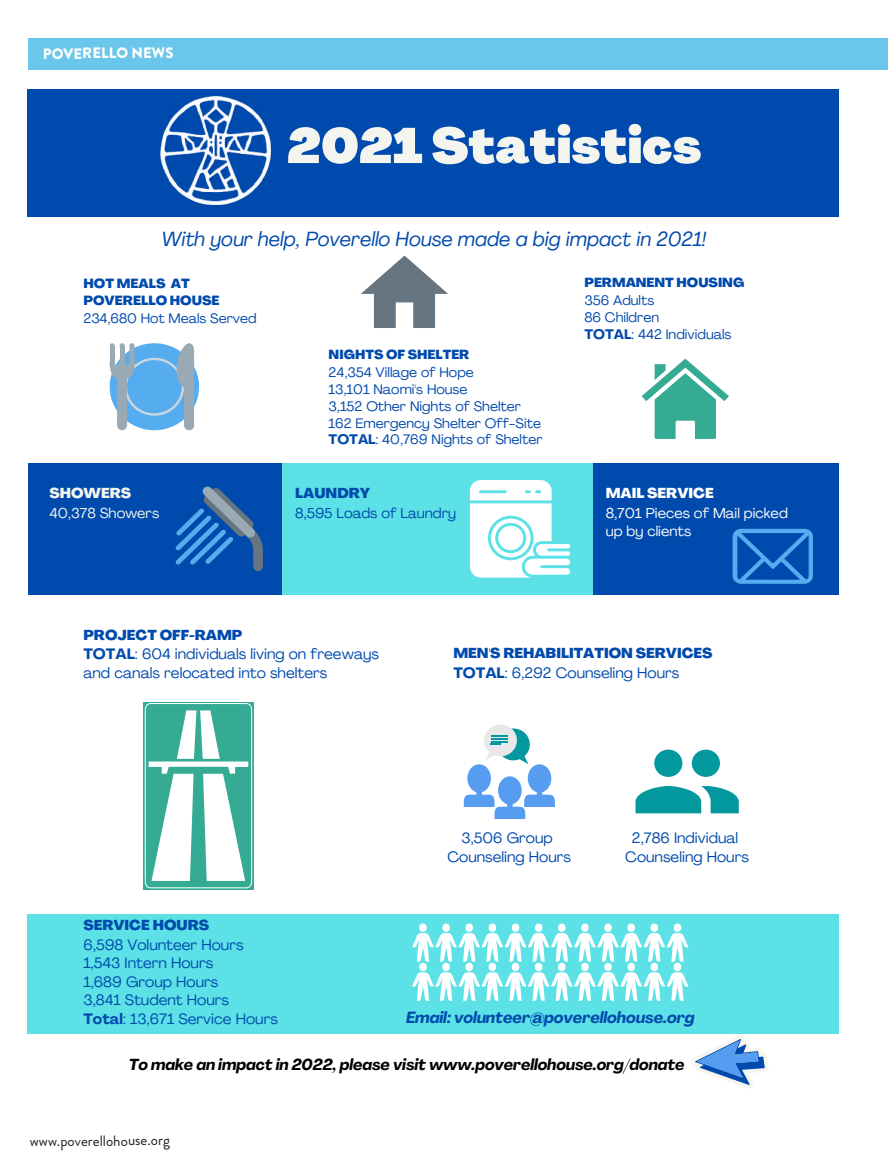
<style>
.page{position:relative;width:888px;height:1158px;background:#fff}
.page>*{position:absolute;margin:0;border:0;box-sizing:border-box;transform-origin:0 0}
.t1{font:900 48.9px "Agrandir";color:#f5f5ef}
.t2{font:italic 20.25px "Agrandir";color:#004aad}
.t3{font:italic 700 15.9px "Agrandir";color:#004aad}
.t4{font:italic 700 15.75px "Agrandir";color:#000}
.t5{font:15px "Brandon Grotesque";letter-spacing:-.01em;color:#231f20}
.t6{font:900 15px "Brandon Grotesque";color:#fff}
.t7{font:14.85px/18.6px "Agrandir";color:#004aad;text-align:center}
.t8{font:800 14.1px "Agrandir";color:#004aad}
.t9{font:14.1px/18.3px "Agrandir";color:#fff}
.t10{font:14.1px "Agrandir";color:#004aad}
.t11{font:14.1px "Agrandir";color:#f5f5ef}
.t12{font:800 14.1px "Agrandir";color:#fff}
.t13{font:800 14.1px "Agrandir";color:#f5f5ef}
.t14{font:13.65px/16.8px "Agrandir";color:#004aad}
.t15{font:13.5px "Agrandir";color:#004aad}
.t16{font:800 13.05px/16.8px "Agrandir";color:#004aad}
.t17{font:800 12.9px "Agrandir";color:#004aad}
.s1{font-weight:700}
</style>
<div class="page">
<div style="left:28px;top:39px;width:859px;height:31px;background:#6bc6eb"></div>
<div style="left:110px;top:343px;width:89px;height:87px;background:#55acee;border-radius:50%"></div>
<svg style="left:124px;top:358px;width:60px;height:58px"></svg>
<div style="left:127px;top:360px;width:55px;height:53px;background:#55acee;border-radius:50%"></div>
<svg style="left:110px;top:343px;width:24px;height:87px"></svg>
<div style="left:184px;top:377px;width:10px;height:48px;background:#99aab5"></div>
<svg style="left:184px;top:425px;width:10px;height:5px"></svg>
<svg style="left:177px;top:343px;width:17px;height:51px"></svg>
<svg style="left:641px;top:359px;width:88px;height:80px"></svg>
<div style="left:28px;top:463px;width:254px;height:131px;background:#004aad"></div>
<svg style="left:175px;top:486px;width:88px;height:85px"></svg>
<div style="left:593px;top:463px;width:245px;height:131px;background:#004aad"></div>
<div style="left:282px;top:463px;width:311px;height:131px;background:#5ce1e6"></div>
<svg style="left:470px;top:480px;width:100px;height:97px"></svg>
<div style="left:497px;top:728px;width:32px;height:32px;background:#03989e;border-radius:50%"></div>
<div style="left:484px;top:724px;width:33px;height:32px;background:#e8e8e8;border-radius:50%"></div>
<svg style="left:463px;top:736px;width:92px;height:83px"></svg>
<svg style="left:635px;top:749px;width:103px;height:64px"></svg>
<div style="left:28px;top:914px;width:810px;height:119px;background:#5ce1e6"></div>
<svg style="left:412px;top:923px;width:276px;height:77px"></svg>
<svg style="left:692px;top:1035px;width:76px;height:53px"></svg>
<svg style="left:361px;top:255px;width:87px;height:73px"></svg>
<div style="left:28px;top:90px;width:810px;height:127px;background:#004aad"></div>
<svg style="left:143px;top:702px;width:110px;height:187px"></svg>
<svg style="left:145px;top:703px;width:107px;height:185px"></svg>
<svg style="left:732px;top:528px;width:80px;height:56px"></svg>
<img style="left:160px;top:97px;width:111px;height:107px">
<p class="t6" style="left:43px;top:42px;width:132px">POVERELLO NEWS</p>
<h1 class="t1" style="left:287px;top:115px;width:416px">2021 Statistics</h1>
<h2 class="t2" style="left:162px;top:226px;width:546px">With your help, Poverello House made a big impact in 2021!</h2>
<p class="t16" style="left:83px;top:275px;width:138px">HOT MEALS AT<br>POVERELLO HOUSE</p>
<p class="t15" style="left:83px;top:310px;width:175px">234,680 Hot Meals Served</p>
<p class="t13" style="left:49px;top:484px;width:83px">SHOWERS</p>
<p class="t11" style="left:49px;top:504px;width:111px">40,378 Showers</p>
<p class="t17" style="left:328px;top:347px;width:142px">NIGHTS OF SHELTER</p>
<p class="t14" style="left:328px;top:364px;width:215px">24,354 Village of Hope<br>13,101 Naomi's House<br>3,152 Other Nights of Shelter<br>162 Emergency Shelter Off-Site<br><span class="s1">TOTAL</span>: 40,769 Nights of Shelter</p>
<p class="t8" style="left:295px;top:484px;width:77px">LAUNDRY</p>
<p class="t10" style="left:295px;top:504px;width:163px">8,595 Loads of Laundry</p>
<p class="t8" style="left:83px;top:626px;width:160px">PROJECT OFF-RAMP</p>
<p class="t17" style="left:584px;top:275px;width:161px">PERMANENT HOUSING</p>
<p class="t14" style="left:584px;top:292px;width:148px">356 Adults<br>86 Children<br><span class="s1">TOTAL</span>: 442 Individuals</p>
<p class="t12" style="left:605px;top:484px;width:110px">MAIL SERVICE</p>
<p class="t9" style="left:605px;top:503px;width:184px">8,701 Pieces of Mail picked up by clients</p>
<p class="t7" style="left:83px;top:644px;width:297px;text-align:left"><span class="s1">TOTAL</span>: 604 individuals living on freeways and canals relocated into shelters</p>
<p class="t8" style="left:453px;top:644px;width:261px">MEN'S REHABILITATION SERVICES</p>
<p class="t7" style="left:453px;top:663px;width:227px"><span class="s1">TOTAL</span>: 6,292 Counseling Hours</p>
<p class="t8" style="left:83px;top:916px;width:127px">SERVICE HOURS</p>
<p class="t7" style="left:83px;top:935px;width:196px;text-align:left">6,598 Volunteer Hours<br>1,543 Intern Hours<br>1,689 Group Hours<br>3,841 Student Hours<br><span class="s1">Total</span>: 13,671 Service Hours</p>
<p class="t7" style="left:447px;top:828px;width:125px">3,506 Group<br>Counseling Hours</p>
<p class="t7" style="left:625px;top:828px;width:125px">2,786 Individual<br>Counseling Hours</p>
<p class="t3" style="left:406px;top:1007px;width:290px">Email: volunteer@poverellohouse.org</p>
<p class="t4" style="left:129px;top:1054px;width:557px">To make an impact in 2022, please visit www.poverellohouse.org/donate</p>
<p class="t5" style="left:30px;top:1130px;width:142px">www.poverellohouse.org</p>
</div>
